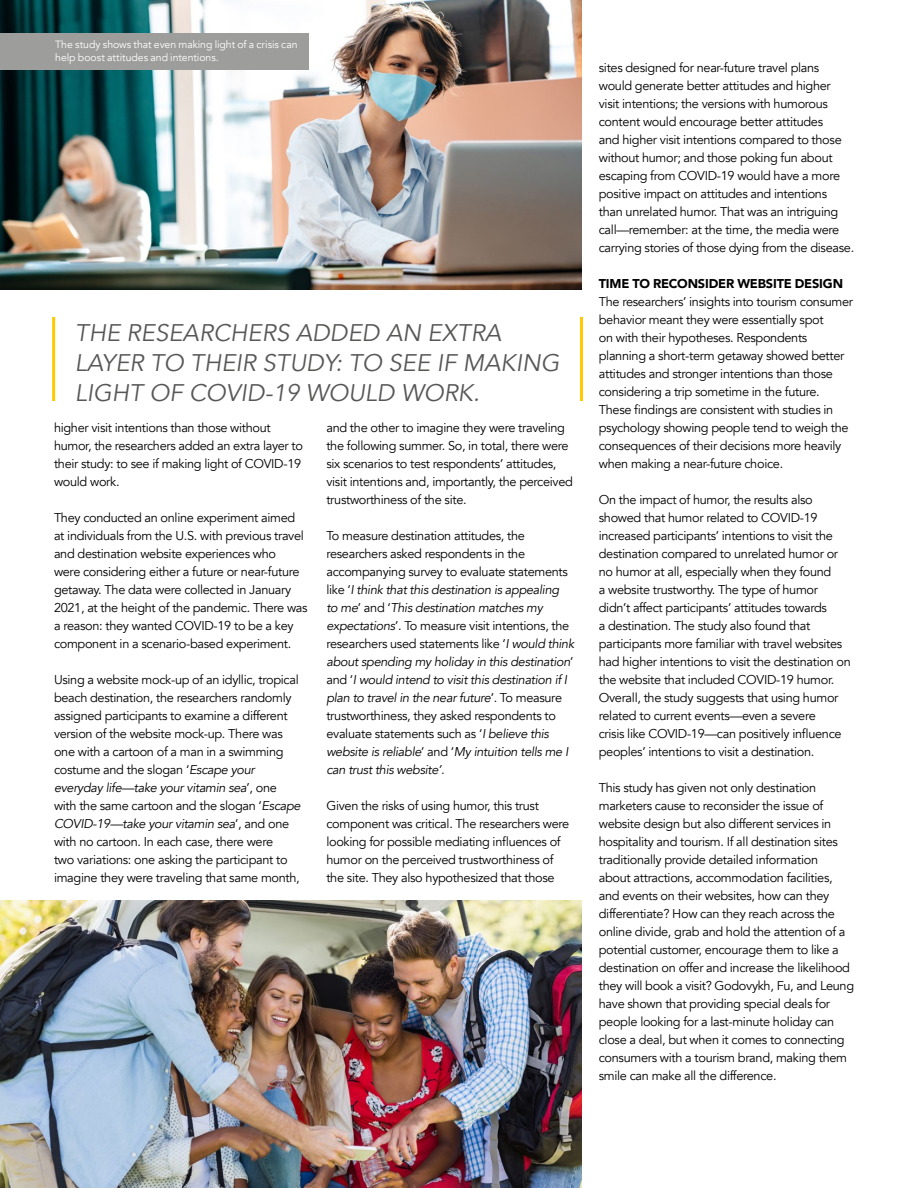
<style>
.page{position:relative;width:918px;height:1188px;background:#fff}
.page>*{position:absolute;margin:0;border:0;box-sizing:border-box;transform-origin:0 0}
.PULLQUOTES{font:italic 24px/30px "Avenir";color:#575756}
.BodyText{font:12.75px/18px "Avenir";letter-spacing:-.025em;color:#000}
.BodyText-2{font:italic 12.75px/18px "Avenir";letter-spacing:-.025em;color:#000}
.BodyText-3{font:900 12.75px "Avenir";letter-spacing:-.015em;color:#000}
.Caption_Text{font:10.5px/12.8px "Avenir";letter-spacing:-.005em;color:#fff}
.s1{font-style:italic}
.s2{font-style:normal}
</style>
<div class="page">
<img style="left:0;top:0;width:581px;height:290px">
<hr style="left:52px;top:317px;width:3px;height:84px;background:#ffca00">
<hr style="left:580px;top:317px;width:3px;height:84px;background:#ffca00">
<img style="left:0;top:900px;width:581px;height:288px">
<div style="left:0;top:34px;width:309px;height:36px;background:#9d9d9c"></div>
<p class="Caption_Text" style="left:55px;top:39px;width:244px">The study shows that even making light of a crisis can help boost attitudes and intentions.</p>
<p class="PULLQUOTES" style="left:75px;top:318px;width:486px">THE RESEARCHERS ADDED AN EXTRA<br>LAYER TO THEIR STUDY: TO SEE IF MAKING<br>LIGHT OF COVID-19 WOULD WORK.</p>
<p class="BodyText" style="left:54px;top:419px;width:251px">higher visit intentions than those without humor, the researchers added an extra layer to their study: to see if making light of COVID-19 would work.</p>
<p class="BodyText" style="left:54px;top:509px;width:255px">They conducted an online experiment aimed at individuals from the U.S. with previous travel and destination website experiences who<br>were considering either a future or near-future getaway. The data were collected in January 2021, at the height of the pandemic. There was a reason: they wanted COVID-19 to be a key component in a scenario-based experiment.</p>
<p class="BodyText" style="left:54px;top:671px;width:248px">Using a website mock-up of an idyllic, tropical beach destination, the researchers randomly assigned participants to examine a different version of the website mock-up. There was one with a cartoon of a man in a swimming costume and the slogan ‘<span class="s1">Escape your everyday life—take your vitamin sea</span>’, one with the same cartoon and the slogan ‘<span class="s1">Escape COVID-19—take your vitamin sea</span>’, and one with no cartoon. In each case, there were<br>two variations: one asking the participant to imagine they were traveling that same month,</p>
<p class="BodyText" style="left:326px;top:419px;width:248px">and the other to imagine they were traveling the following summer. So, in total, there were six scenarios to test respondents’ attitudes, visit intentions and, importantly, the perceived trustworthiness of the site.</p>
<p class="BodyText-2" style="left:326px;top:527px;width:249px"><span class="s2">To measure destination attitudes, the researchers asked respondents in the accompanying survey to evaluate statements like ‘</span>I think that this destination is appealing<br>to me<span class="s2">’ and ‘</span>This destination matches my expectations<span class="s2">’. To measure visit intentions, the researchers used statements like ‘</span>I would think about spending my holiday in this destination<span class="s2">’ and ‘</span>I would intend to visit this destination if I plan to travel in the near future<span class="s2">’. To measure trustworthiness, they asked respondents to evaluate statements such as ‘</span>I believe this website is reliable<span class="s2">’ and ‘</span>My intuition tells me I can trust this website’.</p>
<p class="BodyText" style="left:326px;top:797px;width:245px">Given the risks of using humor, this trust component was critical. The researchers were looking for possible mediating influences of humor on the perceived trustworthiness of the site. They also hypothesized that those</p>
<p class="BodyText" style="left:599px;top:59px;width:257px">sites designed for near-future travel plans would generate better attitudes and higher visit intentions; the versions with humorous content would encourage better attitudes<br>and higher visit intentions compared to those without humor; and those poking fun about escaping from COVID-19 would have a more positive impact on attitudes and intentions than unrelated humor. That was an intriguing call—remember: at the time, the media were carrying stories of those dying from the disease.</p>
<p class="BodyText-3" style="left:599px;top:273px;width:246px">TIME TO RECONSIDER WEBSITE DESIGN</p>
<p class="BodyText" style="left:599px;top:293px;width:256px">The researchers’ insights into tourism consumer behavior meant they were essentially spot<br>on with their hypotheses. Respondents planning a short-term getaway showed better attitudes and stronger intentions than those considering a trip sometime in the future.<br>These findings are consistent with studies in psychology showing people tend to weigh the consequences of their decisions more heavily when making a near-future choice.</p>
<p class="BodyText" style="left:599px;top:491px;width:254px">On the impact of humor, the results also showed that humor related to COVID-19 increased participants’ intentions to visit the destination compared to unrelated humor or no humor at all, especially when they found<br>a website trustworthy. The type of humor didn’t affect participants’ attitudes towards<br>a destination. The study also found that participants more familiar with travel websites had higher intentions to visit the destination on the website that included COVID-19 humor.<br>Overall, the study suggests that using humor related to current events—even a severe<br>crisis like COVID-19—can positively influence peoples’ intentions to visit a destination.</p>
<p class="BodyText" style="left:599px;top:779px;width:257px">This study has given not only destination marketers cause to reconsider the issue of website design but also different services in hospitality and tourism. If all destination sites traditionally provide detailed information<br>about attractions, accommodation facilities, and events on their websites, how can they differentiate? How can they reach across the online divide, grab and hold the attention of a potential customer, encourage them to like a destination on offer and increase the likelihood they will book a visit? Godovykh, Fu, and Leung have shown that providing special deals for people looking for a last-minute holiday can close a deal, but when it comes to connecting consumers with a tourism brand, making them smile can make all the difference.</p>
</div>
